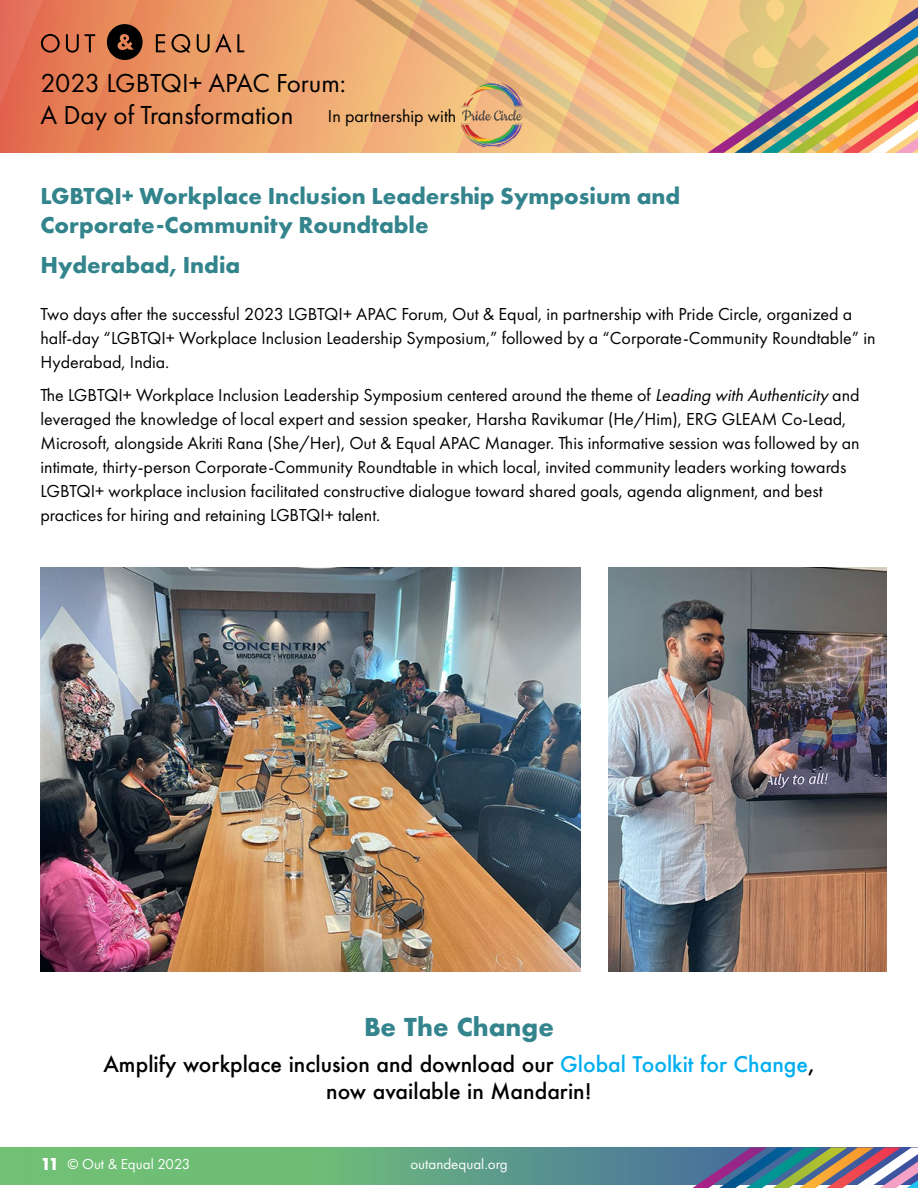
<style>
.page{position:relative;width:918px;height:1188px;background:#fff}
.page>*{position:absolute;margin:0;border:0;box-sizing:border-box;transform-origin:0 0}
.t1{font:700 161.1px "Futura PT";color:#1e763b}
.t2{font:700 160.2px "Futura PT";color:#1e763b}
.t3{font:27px/31.5px "Futura PT";color:#000}
.t4{font:700 24px/28.8px "Futura PT";color:#33848c}
.t5{font:700 24px "Futura";color:#33848c}
.t6{font:500 21px/27px "Futura";color:#000;text-align:center}
.t7{font:18px/24px "Futura PT";color:#000}
.t8{font:15px "Futura PT";color:#fff}
.s1{font-style:italic}
.s2{color:#00aeef}
.s3{font-weight:700;font-size:18px}
</style>
<div class="page">
<div style="left:0;top:0;width:855px;height:153px;background:#efa871"></div>
<svg style="left:337px;top:0;width:28px;height:153px"></svg>
<svg style="left:365px;top:0;width:29px;height:153px"></svg>
<svg style="left:394px;top:0;width:27px;height:153px"></svg>
<svg style="left:421px;top:0;width:27px;height:153px"></svg>
<svg style="left:448px;top:0;width:157px;height:153px"></svg>
<svg style="left:605px;top:0;width:29px;height:153px;background:#ecc186"></svg>
<svg style="left:634px;top:0;width:284px;height:153px;background:#d6b581"></svg>
<svg style="left:0;top:1148px;width:918px;height:40px;background:#72a48b"></svg>
<img style="left:40px;top:567px;width:540px;height:405px">
<img style="left:608px;top:567px;width:279px;height:405px">
<svg style="left:0;top:0;width:244px;height:153px"></svg>
<img style="left:459px;top:83px;width:65px;height:63px">
<h3 class="t3" style="left:40px;top:67px;width:307px">2023 LGBTQI+ APAC Forum:<br>A Day of Transformation</h3>
<p class="t7" style="left:328px;top:104px;width:130px">In partnership with</p>
<h3 class="t4" style="left:40px;top:181px;width:641px">LGBTQI+ Workplace Inclusion Leadership Symposium and<br>Corporate-Community Roundtable</h3>
<h3 class="t4" style="left:40px;top:250px;width:201px">Hyderabad, India</h3>
<h1 class="t1" style="left:717px;top:-68px;width:123px">&amp;</h1>
<p class="t7" style="left:40px;top:302px;width:837px">Two days after the successful 2023 LGBTQI+ APAC Forum, Out &amp; Equal, in partnership with Pride Circle, organized a half-day “LGBTQI+ Workplace Inclusion Leadership Symposium,” followed by a “Corporate-Community Roundtable” in<br>Hyderabad, India.</p>
<p class="t7" style="left:40px;top:383px;width:821px">The LGBTQI+ Workplace Inclusion Leadership Symposium centered around the theme of <span class="s1">Leading with Authenticity</span> and leveraged the knowledge of local expert and session speaker, Harsha Ravikumar (He/Him), ERG GLEAM Co-Lead, Microsoft, alongside Akriti Rana (She/Her), Out &amp; Equal APAC Manager. This informative session was followed by an intimate, thirty-person Corporate-Community Roundtable in which local, invited community leaders working towards LGBTQI+ workplace inclusion facilitated constructive dialogue toward shared goals, agenda alignment, and best practices for hiring and retaining LGBTQI+ talent.</p>
<h2 class="t2" style="left:715px;top:960px;width:123px">&amp;</h2>
<h3 class="t5" style="left:364px;top:1010px;width:191px">Be The Change</h3>
<p class="t6" style="left:103px;top:1051px;width:713px">Amplify workplace inclusion and download our <span class="s2">Global Toolkit for Change</span>, now available in Mandarin!</p>
<p class="t8" style="left:40px;top:1155px;width:151px"><span class="s3">11</span> © Out &amp; Equal 2023</p>
<p class="t8" style="left:410px;top:1155px;width:99px">outandequal.org</p>
</div>
